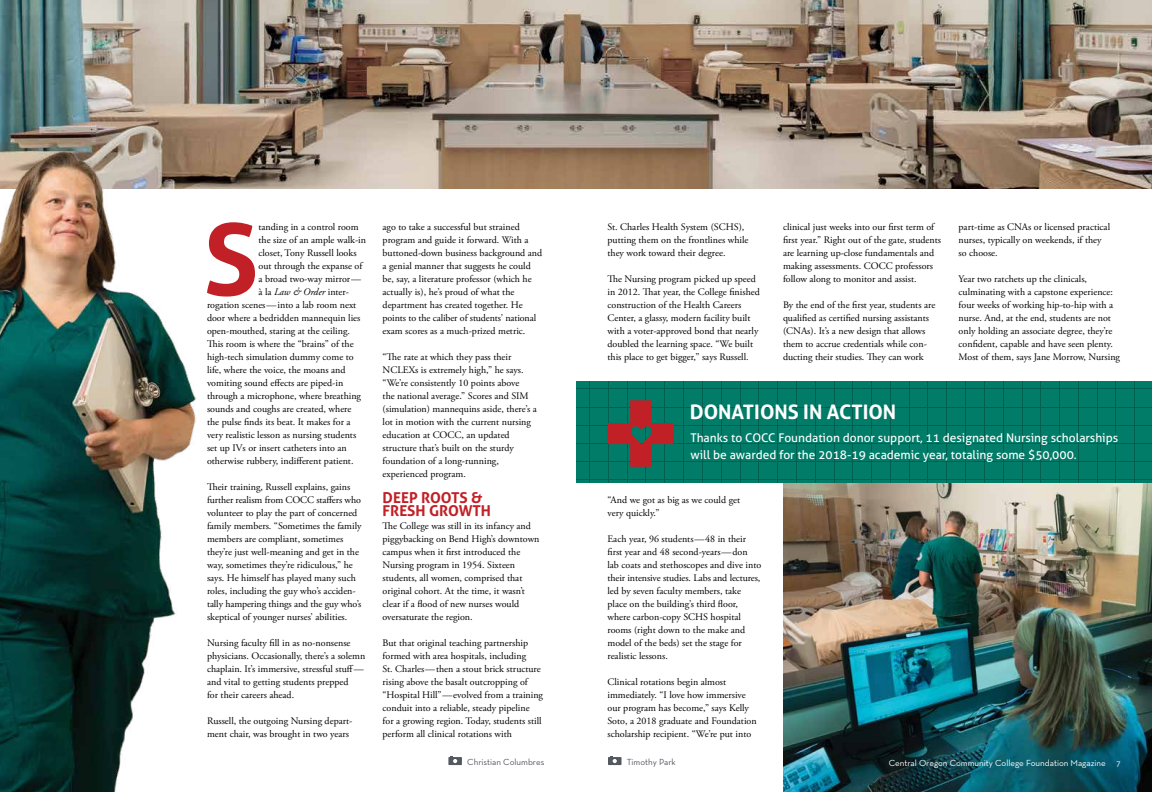
<style>
.page{position:relative;width:1152px;height:792px;background:#fff}
.page>*{position:absolute;margin:0;border:0;box-sizing:border-box;transform-origin:0 0}
.t1{font:700 99.9px "Aller";color:#c12026}
.t2{font:700 20px "Aller";color:#fff}
.t3{font:700 15px/13px "Aller";color:#c12026}
.t4{font:12px/17px "Aller";color:#fff}
.t5{font:10px/13px "Adobe Garamond Pro";color:#000}
.t6{font:9px "Neutraface Text";color:#fff}
.t7{font:9px "Neutraface Text";color:#545861}
.s1{font-style:italic}
</style>
<div class="page">
<img style="left:783px;top:482px;width:369px;height:310px">
<img style="left:0;top:0;width:1152px;height:189px">
<img style="left:0;top:55px;width:205px;height:737px">
<svg style="left:608px;top:756px;width:14px;height:9px"></svg>
<div style="left:576px;top:381px;width:576px;height:101px;background:#007c68"></div>
<hr style="left:576px;top:389px;width:576px;height:1px;background:#000">
<hr style="left:576px;top:407px;width:576px;height:1px;background:#000">
<hr style="left:576px;top:425px;width:576px;height:1px;background:#000">
<hr style="left:576px;top:443px;width:576px;height:1px;background:#000">
<hr style="left:576px;top:461px;width:576px;height:1px;background:#000">
<hr style="left:576px;top:480px;width:576px;height:1px;background:#000">
<hr style="left:589px;top:381px;width:1px;height:101px;background:#000">
<hr style="left:608px;top:381px;width:1px;height:101px;background:#000">
<hr style="left:627px;top:381px;width:1px;height:101px;background:#000">
<hr style="left:646px;top:381px;width:1px;height:101px;background:#000">
<hr style="left:665px;top:381px;width:1px;height:101px;background:#000">
<hr style="left:683px;top:381px;width:1px;height:101px;background:#000">
<hr style="left:702px;top:381px;width:1px;height:101px;background:#000">
<hr style="left:721px;top:381px;width:1px;height:101px;background:#000">
<hr style="left:740px;top:381px;width:1px;height:101px;background:#000">
<hr style="left:759px;top:381px;width:1px;height:101px;background:#000">
<hr style="left:778px;top:381px;width:1px;height:101px;background:#000">
<hr style="left:796px;top:381px;width:1px;height:101px;background:#000">
<hr style="left:815px;top:381px;width:1px;height:101px;background:#000">
<hr style="left:834px;top:381px;width:1px;height:101px;background:#000">
<hr style="left:853px;top:381px;width:1px;height:101px;background:#000">
<hr style="left:871px;top:381px;width:1px;height:101px;background:#000">
<hr style="left:890px;top:381px;width:1px;height:101px;background:#000">
<hr style="left:909px;top:381px;width:1px;height:101px;background:#000">
<hr style="left:928px;top:381px;width:1px;height:101px;background:#000">
<hr style="left:946px;top:381px;width:1px;height:101px;background:#000">
<hr style="left:965px;top:381px;width:1px;height:101px;background:#000">
<hr style="left:984px;top:381px;width:1px;height:101px;background:#000">
<hr style="left:1003px;top:381px;width:1px;height:101px;background:#000">
<hr style="left:1022px;top:381px;width:1px;height:101px;background:#000">
<hr style="left:1041px;top:381px;width:1px;height:101px;background:#000">
<hr style="left:1059px;top:381px;width:1px;height:101px;background:#000">
<hr style="left:1078px;top:381px;width:1px;height:101px;background:#000">
<hr style="left:1097px;top:381px;width:1px;height:101px;background:#000">
<hr style="left:1116px;top:381px;width:1px;height:101px;background:#000">
<hr style="left:1135px;top:381px;width:1px;height:101px;background:#000">
<svg style="left:608px;top:400px;width:66px;height:67px;background:#5c4e46"></svg>
<svg style="left:448px;top:756px;width:14px;height:9px"></svg>
<h1 class="t1" style="left:204px;top:198px;width:56px">S</h1>
<p class="t5" style="left:258px;top:221px;width:102px">tanding in a control room</p>
<p class="t5" style="left:258px;top:234px;width:109px">the size of an ample walk-in</p>
<p class="t5" style="left:258px;top:247px;width:100px">closet, Tony Russell looks</p>
<p class="t5" style="left:258px;top:260px;width:105px">out through the expanse of</p>
<p class="t5" style="left:258px;top:273px;width:104px">a broad two-way mirror —</p>
<p class="t5" style="left:258px;top:286px;width:92px">à la <span class="s1">Law &amp; Order</span> inter-</p>
<p class="t5" style="left:207px;top:299px;width:151px">rogation scenes — into a lab room next</p>
<p class="t5" style="left:207px;top:312px;width:155px">door where a bedridden mannequin lies</p>
<p class="t5" style="left:207px;top:325px;width:144px">open-mouthed, staring at the ceiling.</p>
<p class="t5" style="left:207px;top:338px;width:148px">This room is where the “brains” of the</p>
<p class="t5" style="left:207px;top:351px;width:148px">high-tech simulation dummy come to</p>
<p class="t5" style="left:207px;top:364px;width:140px">life, where the voice, the moans and</p>
<p class="t5" style="left:207px;top:377px;width:138px">vomiting sound effects are piped-in</p>
<p class="t5" style="left:207px;top:390px;width:156px">through a microphone, where breathing</p>
<p class="t5" style="left:207px;top:403px;width:146px">sounds and coughs are created, where</p>
<p class="t5" style="left:207px;top:416px;width:145px">the pulse finds its beat. It makes for a</p>
<p class="t5" style="left:207px;top:429px;width:151px">very realistic lesson as nursing students</p>
<p class="t5" style="left:207px;top:442px;width:141px">set up IVs or insert catheters into an</p>
<p class="t5" style="left:207px;top:455px;width:148px">otherwise rubbery, indifferent patient.</p>
<p class="t5" style="left:207px;top:481px;width:156px">Their training, Russell explains, gains further realism from COCC staffers who volunteer to play the part of concerned family members. “Sometimes the family members are compliant, sometimes they’re just well-meaning and get in the way, sometimes they’re ridiculous,” he says. He himself has played many such roles, including the guy who’s acciden&shy;tally hampering things and the guy who’s skeptical of younger nurses’ abilities.</p>
<p class="t5" style="left:207px;top:637px;width:160px">Nursing faculty fill in as no-nonsense physicians. Occasionally, there’s a solemn chaplain. It’s immersive, stressful stuff — and vital to getting students prepped<br>for their careers ahead.</p>
<p class="t5" style="left:207px;top:715px;width:147px">Russell, the outgoing Nursing depart&shy;ment chair, was brought in two years</p>
<p class="t5" style="left:383px;top:221px;width:161px">ago to take a successful but strained program and guide it forward. With a buttoned-down business background and a genial manner that suggests he could be, say, a literature professor (which he actually is), he’s proud of what the department has created together. He points to the caliber of students’ national exam scores as a much-prized metric.</p>
<p class="t5" style="left:383px;top:351px;width:156px">“The rate at which they pass their NCLEXs is extremely high,” he says. “We’re consistently 10 points above<br>the national average.” Scores and SIM (simulation) mannequins aside, there’s a lot in motion with the current nursing education at COCC, an updated structure that’s built on the sturdy foundation of a long-running, experienced program.</p>
<h3 class="t3" style="left:383px;top:491px;width:110px">DEEP ROOTS &amp;<br>FRESH GROWTH</h3>
<p class="t5" style="left:383px;top:520px;width:158px">The College was still in its infancy and piggybacking on Bend High’s downtown campus when it first introduced the Nursing program in 1954. Sixteen students, all women, comprised that original cohort. At the time, it wasn’t clear if a flood of new nurses would oversaturate the region.</p>
<p class="t5" style="left:383px;top:637px;width:162px">But that original teaching partnership formed with area hospitals, including<br>St. Charles — then a stout brick structure rising above the basalt outcropping of “Hospital Hill” — evolved from a training conduit into a reliable, steady pipeline for a growing region. Today, students still perform all clinical rotations with</p>
<p class="t7" style="left:467px;top:756px;width:79px">Christian Columbres</p>
<p class="t5" style="left:607px;top:221px;width:143px">St. Charles Health System (SCHS), putting them on the frontlines while they work toward their degree.</p>
<p class="t5" style="left:607px;top:273px;width:154px">The Nursing program picked up speed in 2012. That year, the College finished construction of the Health Careers Center, a glassy, modern facility built with a voter-approved bond that nearly doubled the learning space. “We built this place to get bigger,” says Russell.</p>
<p class="t5" style="left:783px;top:221px;width:160px">clinical just weeks into our first term of first year.” Right out of the gate, students are learning up-close fundamentals and making assessments. COCC professors follow along to monitor and assist.</p>
<p class="t5" style="left:783px;top:299px;width:154px">By the end of the first year, students are qualified as certified nursing assistants (CNAs). It’s a new design that allows them to accrue credentials while con&shy;ducting their studies. They can work</p>
<p class="t5" style="left:959px;top:221px;width:153px">part-time as CNAs or licensed practical nurses, typically on weekends, if they so choose.</p>
<p class="t5" style="left:959px;top:273px;width:163px">Year two ratchets up the clinicals, culminating with a capstone experience: four weeks of working hip-to-hip with a nurse. And, at the end, students are not only holding an associate degree, they’re confident, capable and have seen plenty.<br>Most of them, says Jane Morrow, Nursing</p>
<h2 class="t2" style="left:690px;top:399px;width:208px">DONATIONS IN ACTION</h2>
<p class="t4" style="left:690px;top:429px;width:429px">Thanks to COCC Foundation donor support, 11 designated Nursing scholarships will be awarded for the 2018-19 academic year, totaling some $50,000.</p>
<p class="t5" style="left:607px;top:494px;width:134px">“And we got as big as we could get very quickly.”</p>
<p class="t5" style="left:607px;top:533px;width:155px">Each year, 96 students — 48 in their first year and 48 second-years — don lab coats and stethoscopes and dive into their intensive studies. Labs and lectures, led by seven faculty members, take place on the building’s third floor, where carbon-copy SCHS hospital rooms (right down to the make and model of the beds) set the stage for realistic lessons.</p>
<p class="t5" style="left:607px;top:676px;width:151px">Clinical rotations begin almost immediately. “I love how immersive our program has become,” says Kelly Soto, a 2018 graduate and Foundation scholarship recipient. “We’re put into</p>
<p class="t7" style="left:627px;top:756px;width:50px">Timothy Park</p>
<p class="t6" style="left:889px;top:757px;width:233px">Central Oregon Community College Foundation Magazine 7</p>
</div>
